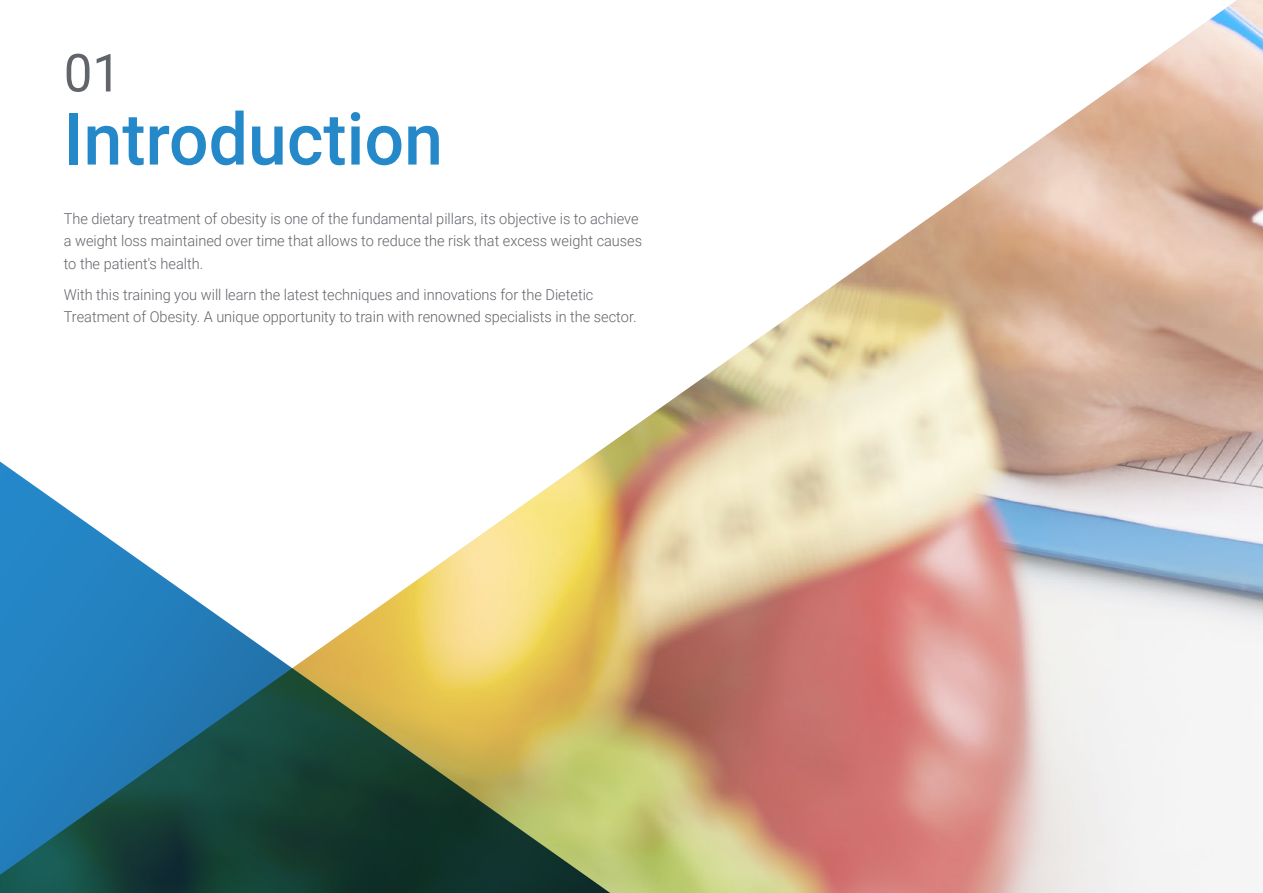
<style>
.page{position:relative;width:1263px;height:893px;background:#fff}
.page>*{position:absolute;margin:0;border:0;box-sizing:border-box;transform-origin:0 0}
.t1{font:500 72px "Roboto";color:#2488c9}
.t2{font:52.5px "Roboto";color:#61646a}
.t3{font:300 15px/22.5px "Roboto";color:#61646a}
</style>
<div class="page">
<img style="left:606px;top:0;width:657px;height:893px">
<svg style="left:0;top:446px;width:640px;height:447px"></svg>
<h2 class="t2" style="left:64px;top:36px;width:59px">01</h2>
<h1 class="t1" style="left:64px;top:89px;width:381px">Introduction</h1>
<p class="t3" style="left:64px;top:207px;width:580px">The dietary treatment of obesity is one of the fundamental pillars, its objective is to achieve a weight loss maintained over time that allows to reduce the risk that excess weight causes to the patient's health.</p>
<p class="t3" style="left:64px;top:283px;width:574px">With this training you will learn the latest techniques and innovations for the Dietetic<br>Treatment of Obesity. A unique opportunity to train with renowned specialists in the sector.</p>
</div>
